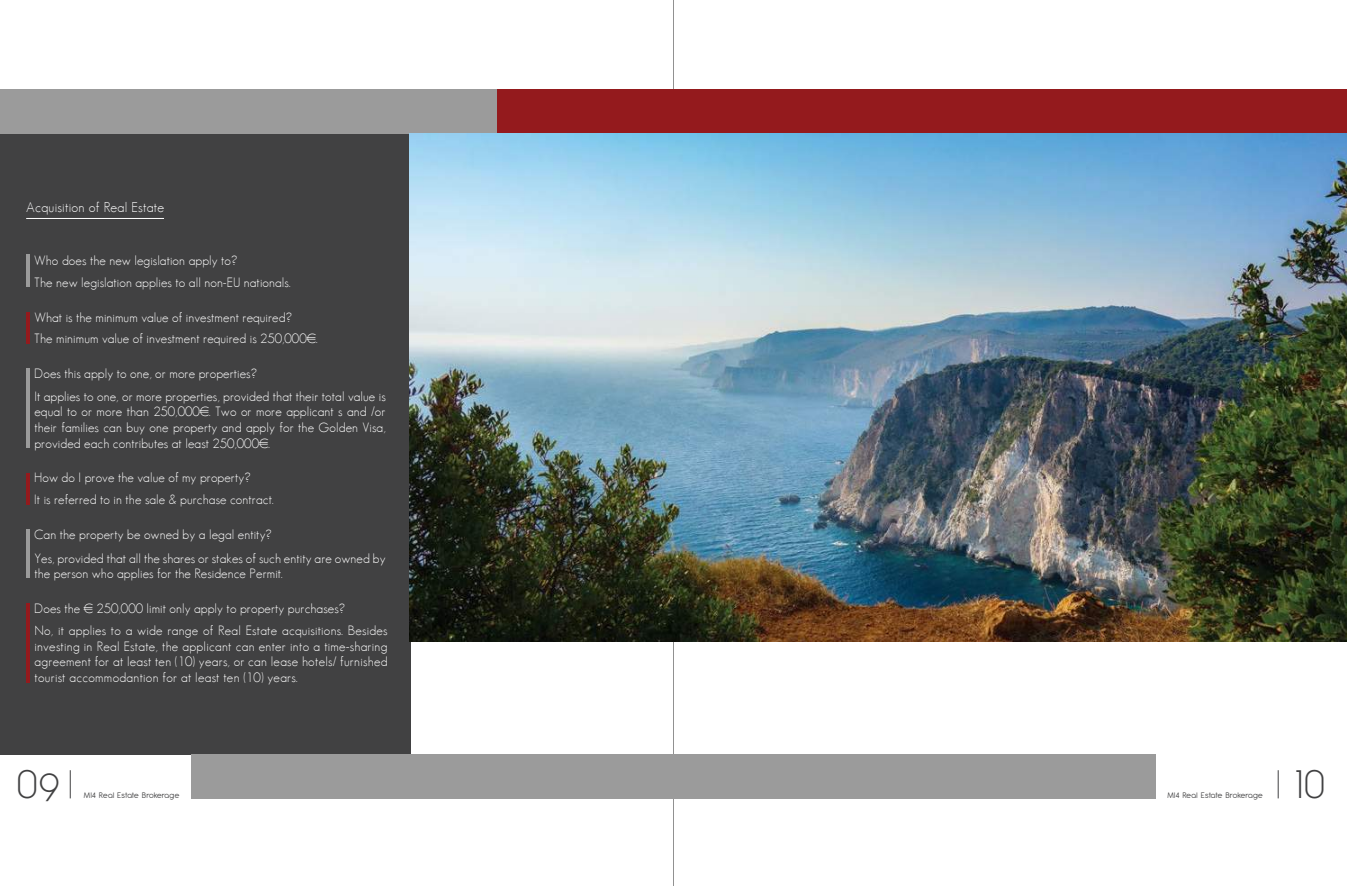
<style>
.page{position:relative;width:1347px;height:886px;background:#fff}
.page>*{position:absolute;margin:0;border:0;box-sizing:border-box;transform-origin:0 0}
.t1{font:37.5px "Aka Acid Quinfo";color:#414142}
.t2{font:300 13.75px "Aka Acid Geosans";letter-spacing:.02em;color:#fff}
.t3{font:300 13.12px/15.8px "Aka Acid Geosans";letter-spacing:.005em;color:#fff;text-align:justify}
.t4{font:8.75px "Antipasto";letter-spacing:.05em;color:#414142}
</style>
<div class="page">
<hr style="left:673px;top:0;width:1px;height:886px;background:#010101">
<div style="left:0;top:134px;width:411px;height:620px;background:#414142"></div>
<div style="left:0;top:90px;width:497px;height:44px;background:#9b9b9b"></div>
<div style="left:497px;top:90px;width:849px;height:44px;background:#941a1d"></div>
<hr style="left:26px;top:218px;width:138px;height:1px;background:#fff">
<hr style="left:26px;top:255px;width:3px;height:32px;background:#9b9b9b">
<hr style="left:26px;top:529px;width:3px;height:49px;background:#9b9b9b">
<hr style="left:26px;top:312px;width:3px;height:31px;background:#941a1d">
<hr style="left:26px;top:473px;width:3px;height:31px;background:#941a1d">
<hr style="left:26px;top:368px;width:3px;height:80px;background:#9b9b9b">
<hr style="left:26px;top:603px;width:3px;height:79px;background:#941a1d">
<img style="left:409px;top:134px;width:937px;height:508px">
<div style="left:191px;top:754px;width:964px;height:44px;background:#9b9b9b"></div>
<svg style="left:1277px;top:770px;width:1px;height:28px"></svg>
<svg style="left:70px;top:770px;width:1px;height:28px"></svg>
<p class="t2" style="left:26px;top:200px;width:140px">Acquisition of Real Estate</p>
<p class="t3" style="left:34px;top:252px;width:204px">Who does the new legislation apply to?</p>
<p class="t3" style="left:34px;top:275px;width:258px">The new legislation applies to all non-EU nationals.</p>
<p class="t3" style="left:34px;top:310px;width:259px">What is the minimum value of investment required?</p>
<p class="t3" style="left:34px;top:331px;width:285px">The minimum value of investment required is 250,000€.</p>
<p class="t3" style="left:34px;top:366px;width:224px">Does this apply to one, or more properties?</p>
<p class="t3" style="left:34px;top:388px;width:353px">It applies to one, or more properties, provided that their total value is equal to or more than 250,000€. Two or more applicant s and /or their families can buy one property and apply for the Golden Visa, provided each contributes at least 250,000€.</p>
<p class="t3" style="left:34px;top:470px;width:218px">How do I prove the value of my property?</p>
<p class="t3" style="left:34px;top:492px;width:241px">It is referred to in the sale &amp; purchase contract.</p>
<p class="t3" style="left:34px;top:527px;width:239px">Can the property be owned by a legal entity?</p>
<p class="t3" style="left:34px;top:550px;width:353px">Yes, provided that all the shares or stakes of such entity are owned by the person who applies for the Residence Permit.</p>
<p class="t3" style="left:34px;top:600px;width:312px">Does the € 250,000 limit only apply to property purchases?</p>
<p class="t3" style="left:34px;top:622px;width:354px">No, it applies to a wide range of Real Estate acquisitions. Besides investing in Real Estate, the applicant can enter into a time-sharing agreement for at least ten (10) years, or can lease hotels/ furnished tourist accommodantion for at least ten (10) years.</p>
<h1 class="t1" style="left:17px;top:761px;width:43px">09</h1>
<p class="t4" style="left:84px;top:790px;width:97px">MI4 Real Estate Brokerage</p>
<p class="t4" style="left:1167px;top:790px;width:97px">MI4 Real Estate Brokerage</p>
<h1 class="t1" style="left:1296px;top:761px;width:30px">10</h1>
</div>
